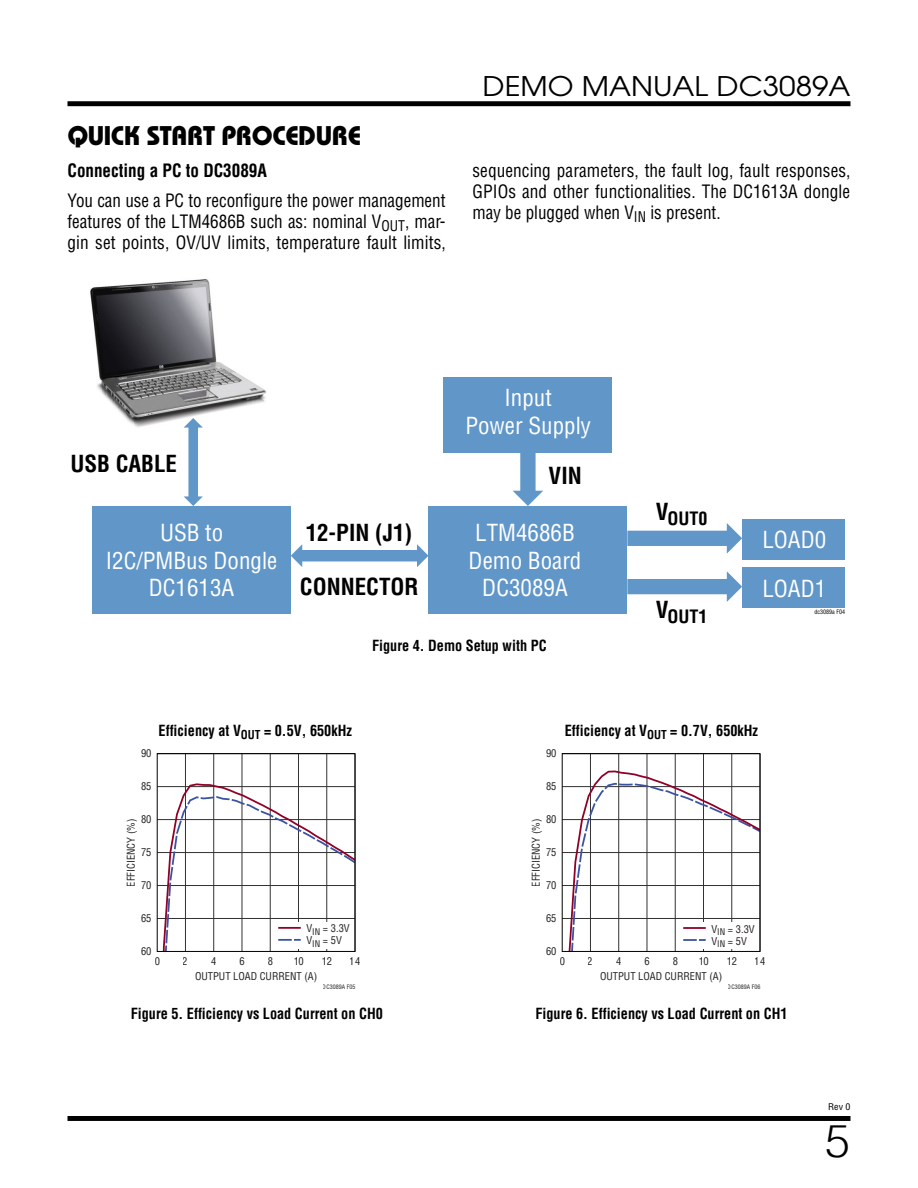
<style>
.page{position:relative;width:918px;height:1188px;background:#fff}
.page>*{position:absolute;margin:0;border:0;box-sizing:border-box;transform-origin:0 0}
.t1{font:300 45px "Helvetica";color:#000}
.t2{font:27px "Linear Bauhaus";letter-spacing:-.02em;color:#000}
.t3{font:27px "Avant Garde";color:#000;scale:1.1 1}
.t4{font:22.95px/27.5px "Linear Helv Cond";color:#fff;text-align:center}
.t5{font:700 22.95px "Linear Helv Cond";color:#010101}
.t6{font:18px/21px "Linear Helv Cond";letter-spacing:.005em;color:#000;text-align:justify;scale:.95 1}
.t7{font:18px/21px "Linear Helv Cond";letter-spacing:.005em;color:#000;text-align:justify;scale:.96 1}
.t8{font:700 18px "Linear Helv Cond";color:#000;scale:.95 1}
.t9{font:700 18px "Linear Helv Cond";color:#010101}
.t10{font:700 15px "Linear Helv Cond";color:#000;scale:.95 1}
.t11{font:10.5px/12px "Linear Helv Cond";color:#231f20}
.t12{font:9px "Linear Helv Cond";color:#000;scale:1.1 1}
.t13{font:6px "Linear Helv Cond";color:#231f20}
.t14{font:6px "Linear Helv Cond";color:#000}
</style>
<div class="page">
<div style="left:68px;top:1116px;width:782px;height:5px;background:#000"></div>
<div style="left:68px;top:101px;width:782px;height:5px;background:#000"></div>
<img style="left:90px;top:279px;width:176px;height:148px">
<div style="left:428px;top:506px;width:199px;height:107px;background:#6196c9"></div>
<div style="left:92px;top:506px;width:199px;height:107px;background:#6196c9"></div>
<div style="left:444px;top:377px;width:168px;height:75px;background:#6196c9"></div>
<div style="left:742px;top:519px;width:103px;height:41px;background:#6196c9"></div>
<svg style="left:513px;top:452px;width:30px;height:54px"></svg>
<svg style="left:291px;top:544px;width:137px;height:23px"></svg>
<svg style="left:184px;top:418px;width:19px;height:88px"></svg>
<svg style="left:627px;top:523px;width:115px;height:31px"></svg>
<div style="left:742px;top:567px;width:103px;height:41px;background:#6196c9"></div>
<svg style="left:627px;top:571px;width:115px;height:31px"></svg>
<hr style="left:185px;top:754px;width:1px;height:197px;background:#323232">
<hr style="left:213px;top:754px;width:1px;height:197px;background:#323232">
<hr style="left:242px;top:754px;width:1px;height:197px;background:#323232">
<hr style="left:270px;top:754px;width:1px;height:197px;background:#323232">
<hr style="left:298px;top:754px;width:1px;height:197px;background:#323232">
<hr style="left:327px;top:754px;width:1px;height:197px;background:#323232">
<hr style="left:355px;top:754px;width:1px;height:197px;background:#323232">
<hr style="left:157px;top:918px;width:198px;height:1px;background:#323232">
<hr style="left:157px;top:885px;width:198px;height:1px;background:#323232">
<hr style="left:157px;top:852px;width:198px;height:1px;background:#323232">
<hr style="left:157px;top:819px;width:198px;height:1px;background:#323232">
<hr style="left:157px;top:786px;width:198px;height:1px;background:#323232">
<svg style="left:162px;top:782px;width:191px;height:168px"></svg>
<div style="left:157px;top:753px;width:198px;height:199px;border:1px solid #000"></div>
<hr style="left:590px;top:754px;width:1px;height:197px;background:#323232">
<hr style="left:618px;top:754px;width:1px;height:197px;background:#323232">
<hr style="left:647px;top:754px;width:1px;height:197px;background:#323232">
<hr style="left:675px;top:754px;width:1px;height:197px;background:#323232">
<hr style="left:703px;top:754px;width:1px;height:197px;background:#323232">
<hr style="left:732px;top:754px;width:1px;height:197px;background:#323232">
<hr style="left:760px;top:754px;width:1px;height:197px;background:#323232">
<hr style="left:562px;top:918px;width:198px;height:1px;background:#323232">
<hr style="left:562px;top:885px;width:198px;height:1px;background:#323232">
<hr style="left:562px;top:852px;width:198px;height:1px;background:#323232">
<hr style="left:562px;top:819px;width:198px;height:1px;background:#323232">
<hr style="left:562px;top:786px;width:198px;height:1px;background:#323232">
<svg style="left:567px;top:770px;width:191px;height:180px"></svg>
<div style="left:562px;top:753px;width:198px;height:199px;border:1px solid #000"></div>
<h2 class="t2" style="left:68px;top:119px;width:295px">QUICK START PROCEDURE</h2>
<p class="t8" style="left:68px;top:159px;width:212px">Connecting a PC to DC3089A</p>
<p class="t6" style="left:68px;top:190px;width:400px">You can use a PC to reconfigure the power management features of the LTM4686B such as: nominal V<sub>OUT</sub>, mar&shy;gin set points, OV/UV limits, temperature fault limits,</p>
<h2 class="t3" style="left:483px;top:69px;width:336px">DEMO MANUAL DC3089A</h2>
<p class="t7" style="left:472px;top:160px;width:395px">sequencing parameters, the fault log, fault responses, GPIOs and other functionalities. The DC1613A dongle may be plugged when V<sub>IN</sub> is present.</p>
<h3 class="t5" style="left:70px;top:450px;width:108px">USB CABLE</h3>
<h3 class="t4" style="left:106px;top:519px;width:173px">USB to<br>I2C/PMBus Dongle<br>DC1613A</h3>
<h3 class="t5" style="left:306px;top:518px;width:108px">12-PIN (J1)</h3>
<h3 class="t5" style="left:300px;top:572px;width:120px">CONNECTOR</h3>
<h3 class="t4" style="left:465px;top:383px;width:127px;line-height:28px">Input<br>Power Supply</h3>
<h3 class="t5" style="left:549px;top:462px;width:35px">VIN</h3>
<h3 class="t4" style="left:469px;top:519px;width:114px">LTM4686B<br>Demo Board<br>DC3089A</h3>
<p class="t9" style="left:656px;top:507px;width:53px"><sup>V</sup>OUT0</p>
<p class="t9" style="left:656px;top:605px;width:53px"><sup>V</sup>OUT1</p>
<h3 class="t4" style="left:762px;top:526px;width:65px">LOAD0</h3>
<h3 class="t4" style="left:762px;top:574px;width:65px">LOAD1</h3>
<p class="t14" style="left:815px;top:609px;width:32px">dc3089a F04</p>
<p class="t10" style="left:372px;top:636px;width:185px">Figure 4. Demo Setup with PC</p>
<p class="t10" style="left:159px;top:721px;width:205px">Efficiency at V<sub>OUT</sub> = 0.5V, 650kHz</p>
<p class="t10" style="left:565px;top:721px;width:205px">Efficiency at V<sub>OUT</sub> = 0.7V, 650kHz</p>
<p class="t11" style="left:141px;top:748px;width:12px">90</p>
<p class="t11" style="left:546px;top:748px;width:12px">90</p>
<p class="t11" style="left:141px;top:780px;width:12px">85</p>
<p class="t11" style="left:546px;top:780px;width:12px">85</p>
<p class="t11" style="left:141px;top:813px;width:12px">80</p>
<p class="t11" style="left:125px;top:887px;width:69px;rotate:-90deg">EFFICIENCY (%)</p>
<p class="t11" style="left:141px;top:846px;width:12px">75</p>
<p class="t11" style="left:141px;top:879px;width:12px">70</p>
<p class="t11" style="left:546px;top:813px;width:12px">80</p>
<p class="t11" style="left:530px;top:887px;width:69px;rotate:-90deg">EFFICIENCY (%)</p>
<p class="t11" style="left:546px;top:846px;width:12px">75</p>
<p class="t11" style="left:546px;top:879px;width:12px">70</p>
<p class="t11" style="left:141px;top:912px;width:12px">65</p>
<p class="t11" style="left:546px;top:912px;width:12px">65</p>
<p class="t11" style="left:306px;top:922px;width:45px">V<sub>IN</sub> = 3.3V<br>V<sub>IN</sub> = 5V</p>
<p class="t11" style="left:195px;top:970px;width:124px">OUTPUT LOAD CURRENT (A)</p>
<p class="t11" style="left:141px;top:945px;width:12px">60</p>
<p class="t11" style="left:155px;top:955px;width:7px">0</p>
<p class="t11" style="left:183px;top:955px;width:7px">2</p>
<p class="t11" style="left:211px;top:955px;width:7px">4</p>
<p class="t11" style="left:239px;top:955px;width:7px">6</p>
<p class="t11" style="left:268px;top:955px;width:7px">8</p>
<p class="t11" style="left:293px;top:955px;width:12px">10</p>
<p class="t11" style="left:322px;top:955px;width:12px">12</p>
<p class="t11" style="left:350px;top:955px;width:12px">14</p>
<p class="t11" style="left:711px;top:923px;width:45px">V<sub>IN</sub> = 3.3V<br>V<sub>IN</sub> = 5V</p>
<p class="t11" style="left:600px;top:970px;width:124px">OUTPUT LOAD CURRENT (A)</p>
<p class="t11" style="left:546px;top:945px;width:12px">60</p>
<p class="t11" style="left:560px;top:955px;width:7px">0</p>
<p class="t11" style="left:588px;top:955px;width:7px">2</p>
<p class="t11" style="left:616px;top:955px;width:7px">4</p>
<p class="t11" style="left:644px;top:955px;width:7px">6</p>
<p class="t11" style="left:673px;top:955px;width:7px">8</p>
<p class="t11" style="left:698px;top:955px;width:12px">10</p>
<p class="t11" style="left:727px;top:955px;width:12px">12</p>
<p class="t11" style="left:755px;top:955px;width:12px">14</p>
<p class="t13" style="left:323px;top:983px;width:34px">DC3089A F05</p>
<p class="t13" style="left:728px;top:983px;width:34px">DC3089A F06</p>
<p class="t10" style="left:131px;top:1004px;width:267px">Figure 5. Efficiency vs Load Current on CH0</p>
<p class="t10" style="left:535px;top:1004px;width:267px">Figure 6. Efficiency vs Load Current on CH1</p>
<p class="t12" style="left:828px;top:1102px;width:22px">Rev 0</p>
<h1 class="t1" style="left:825px;top:1103px;width:27px">5</h1>
</div>
